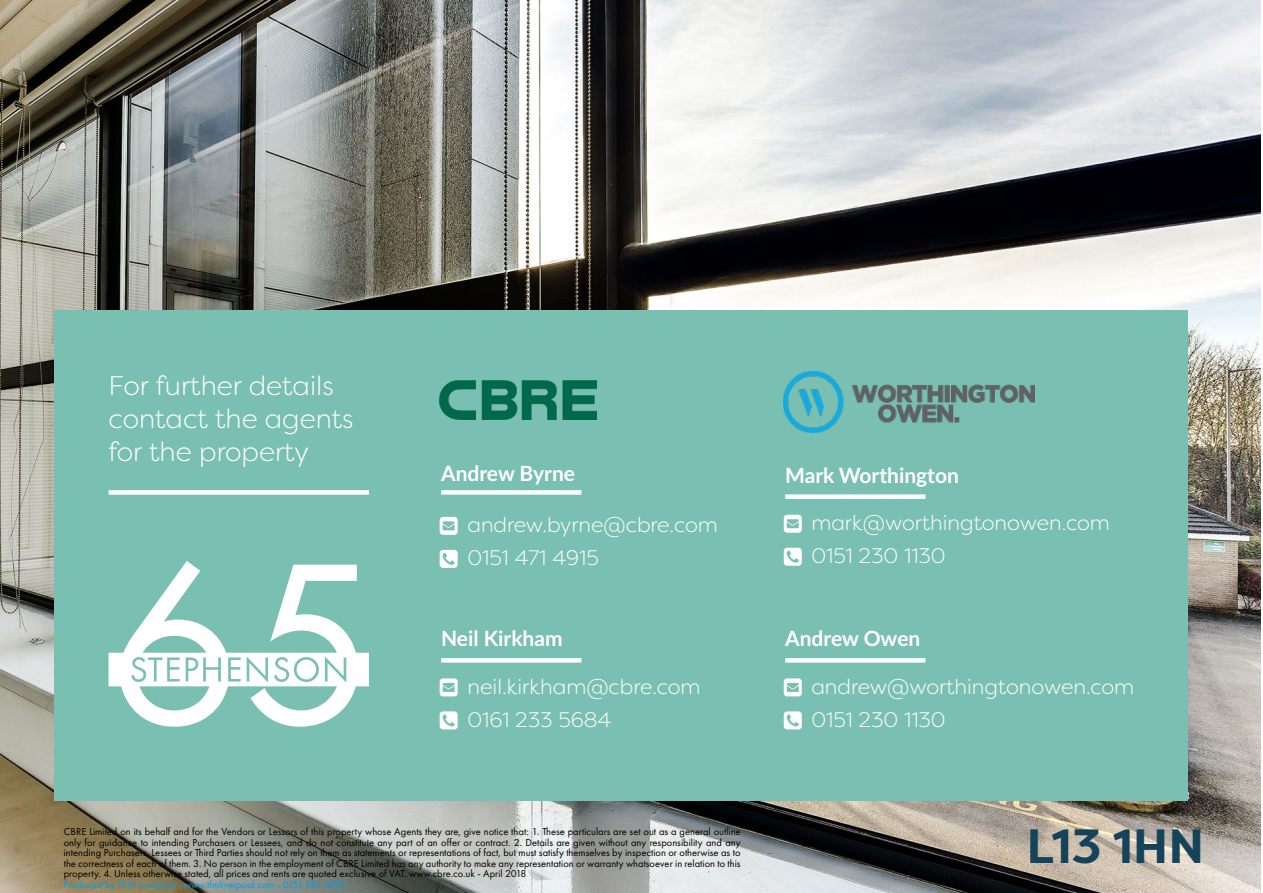
<style>
.page{position:relative;width:1263px;height:893px;background:#fff}
.page>*{position:absolute;margin:0;border:0;box-sizing:border-box;transform-origin:0 0}
.t1{font:700 48px "Filson Pro";color:#15435a}
.Page_Header_Subtext{font:300 27px/33px "Filson Soft";color:#fff}
.Page_Header_Subtext-2{font:300 21px "Filson Soft";color:#fff}
.Page_Header_Subtext-3{font:700 21px "Lato";color:#fff}
.Page_Body_Text_-_Bla{font:10.5px/10.5px "Futura PT";color:#000;text-align:justify}
.Page_Body_Text_-_Bla-2{font:10.5px "Futura PT";color:#009fe3}
</style>
<div class="page">
<img style="left:0;top:0;width:1261px;height:893px">
<div style="left:54px;top:310px;width:1134px;height:491px;background:#7ac0b2"></div>
<div style="left:441px;top:490px;width:140px;height:5px;background:#fff"></div>
<div style="left:109px;top:490px;width:260px;height:5px;background:#fff"></div>
<div style="left:785px;top:494px;width:140px;height:5px;background:#fff"></div>
<div style="left:785px;top:658px;width:140px;height:5px;background:#fff"></div>
<div style="left:441px;top:658px;width:140px;height:5px;background:#fff"></div>
<svg style="left:440px;top:550px;width:18px;height:18px"></svg>
<svg style="left:784px;top:548px;width:18px;height:18px"></svg>
<svg style="left:784px;top:711px;width:18px;height:18px"></svg>
<svg style="left:440px;top:711px;width:18px;height:18px"></svg>
<svg style="left:440px;top:517px;width:18px;height:18px"></svg>
<svg style="left:784px;top:515px;width:18px;height:18px"></svg>
<svg style="left:784px;top:678px;width:18px;height:18px"></svg>
<svg style="left:440px;top:678px;width:18px;height:18px"></svg>
<img style="left:784px;top:371px;width:250px;height:61px">
<img style="left:440px;top:381px;width:156px;height:39px">
<svg style="left:109px;top:561px;width:260px;height:166px"></svg>
<p class="Page_Header_Subtext" style="left:109px;top:369px;width:246px">For further details contact the agents for the property</p>
<p class="Page_Header_Subtext-3" style="left:441px;top:457px;width:136px">Andrew Byrne</p>
<p class="Page_Header_Subtext-2" style="left:467px;top:512px;width:252px">andrew.byrne@cbre.com</p>
<p class="Page_Header_Subtext-2" style="left:467px;top:545px;width:133px">0151 471 4915</p>
<p class="Page_Header_Subtext-3" style="left:785px;top:460px;width:175px">Mark Worthington</p>
<p class="Page_Header_Subtext-2" style="left:811px;top:510px;width:300px">mark@worthingtonowen.com</p>
<p class="Page_Header_Subtext-2" style="left:811px;top:543px;width:136px">0151 230 1130</p>
<p class="Page_Header_Subtext-3" style="left:441px;top:623px;width:123px">Neil Kirkham</p>
<p class="Page_Header_Subtext-3" style="left:785px;top:623px;width:137px">Andrew Owen</p>
<p class="Page_Header_Subtext-2" style="left:467px;top:673px;width:235px">neil.kirkham@cbre.com</p>
<p class="Page_Header_Subtext-2" style="left:467px;top:706px;width:146px">0161 233 5684</p>
<p class="Page_Header_Subtext-2" style="left:811px;top:673px;width:324px">andrew@worthingtonowen.com</p>
<p class="Page_Header_Subtext-2" style="left:811px;top:706px;width:136px">0151 230 1130</p>
<p class="Page_Body_Text_-_Bla" style="left:64px;top:826px;width:678px">CBRE Limited on its behalf and for the Vendors or Lessors of this property whose Agents they are, give notice that: 1. These particulars are set out as a general outline only for guidance to intending Purchasers or Lessees, and do not constitute any part of an offer or contract. 2. Details are given without any responsibility and any intending Purchasers, Lessees or Third Parties should not rely on them as statements or representations of fact, but must satisfy themselves by inspection or otherwise as to the correctness of each of them. 3. No person in the employment of CBRE Limited has any authority to make any representation or warranty whatsoever in relation to this property. 4. Unless otherwise stated, all prices and rents are quoted exclusive of VAT. www.cbre.co.uk - April 2018</p>
<p class="Page_Body_Text_-_Bla-2" style="left:64px;top:878px;width:284px">Produced by TFM Liverpool - www.tfmliverpool.com - 0151 961 4921</p>
<p class="t1" style="left:1027px;top:816px;width:179px">L13 1HN</p>
</div>
